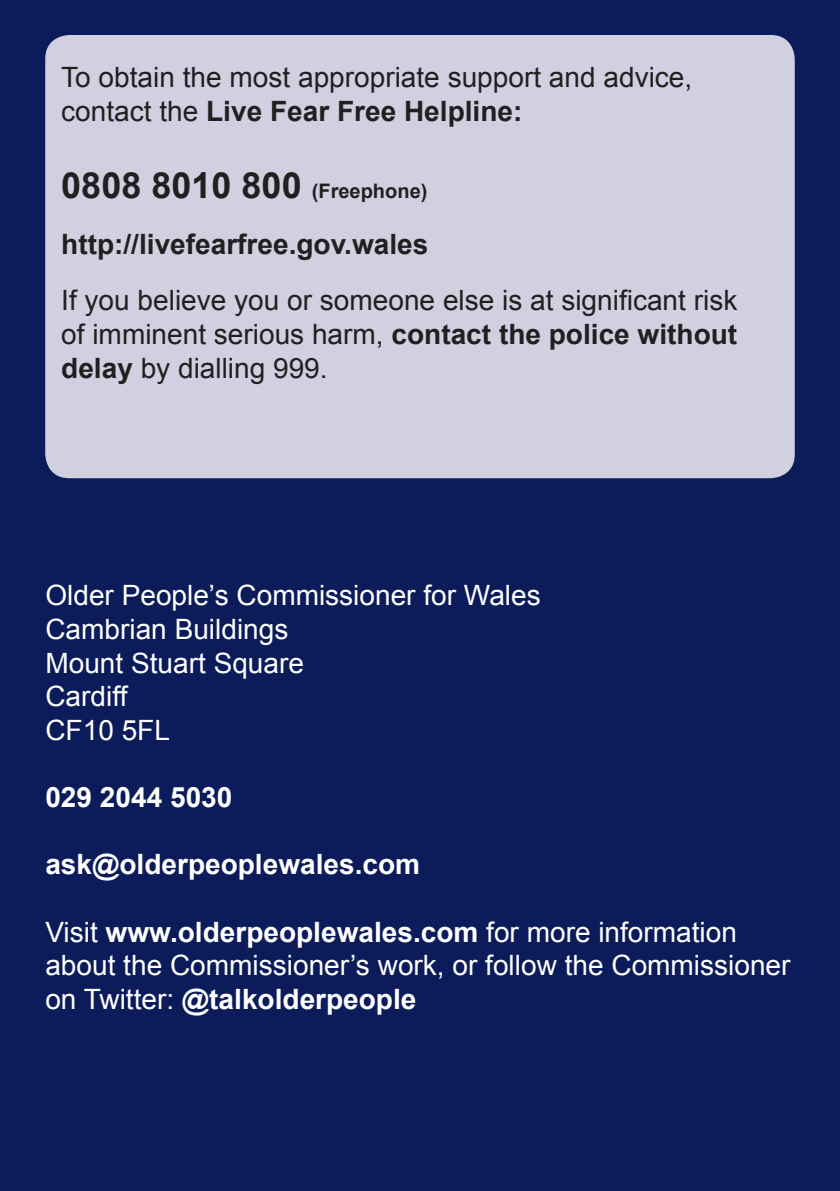
<style>
.page{position:relative;width:840px;height:1191px;background:#fff}
.page>*{position:absolute;margin:0;border:0;box-sizing:border-box;transform-origin:0 0}
.Subheading{font:700 36px "Arial";color:#231f20}
.Body_no_line_break_b{font:28px/33.6px "Arial";color:#fff}
.Body{font:28px/33.6px "Arial";color:#231f20;text-align:justify}
.Subheading_No_Line_B{font:28px/33.6px "Arial";color:#231f20}
.Body_no_line_break_b-2{font:700 28px "Arial";color:#fff}
.Subheading-2{font:700 28px "Arial";color:#231f20}
.s1{font-weight:700}
.s2{font-size:20px}
</style>
<div class="page">
<div style="left:0;top:0;width:839px;height:1191px;background:#0c1c5a"></div>
<div style="left:45px;top:35px;width:749px;height:443px;background:#d0d0e0;border-radius:24px"></div>
<p class="Subheading_No_Line_B" style="left:61px;top:61px;width:632px">To obtain the most appropriate support and advice, contact the <span class="s1">Live Fear Free Helpline:</span></p>
<p class="Subheading" style="left:61px;top:161px;width:367px">0808 8010 800 <span class="s2">(Freephone)</span></p>
<p class="Subheading-2" style="left:61px;top:226px;width:368px">http://livefearfree.gov.wales</p>
<p class="Body" style="left:61px;top:284px;width:677px">If you believe you or someone else is at significant risk of imminent serious harm, <span class="s1">contact the police without delay</span> by dialling 999.</p>
<p class="Body_no_line_break_b" style="left:45px;top:579px;width:496px">Older People’s Commissioner for Wales</p>
<p class="Body_no_line_break_b" style="left:45px;top:613px;width:244px">Cambrian Buildings</p>
<p class="Body_no_line_break_b" style="left:45px;top:646px;width:260px">Mount Stuart Square</p>
<p class="Body_no_line_break_b" style="left:45px;top:680px;width:83px">Cardiff</p>
<p class="Body_no_line_break_b" style="left:45px;top:713px;width:126px">CF10 5FL</p>
<p class="Body_no_line_break_b-2" style="left:45px;top:778px;width:188px">029 2044 5030</p>
<p class="Body_no_line_break_b-2" style="left:45px;top:846px;width:376px">ask@olderpeoplewales.com</p>
<p class="Body_no_line_break_b" style="left:45px;top:915px;width:746px">Visit <span class="s1">www.olderpeoplewales.com</span> for more information about the Commissioner’s work, or follow the Commissioner on Twitter: <span class="s1">@talkolderpeople</span></p>
</div>
